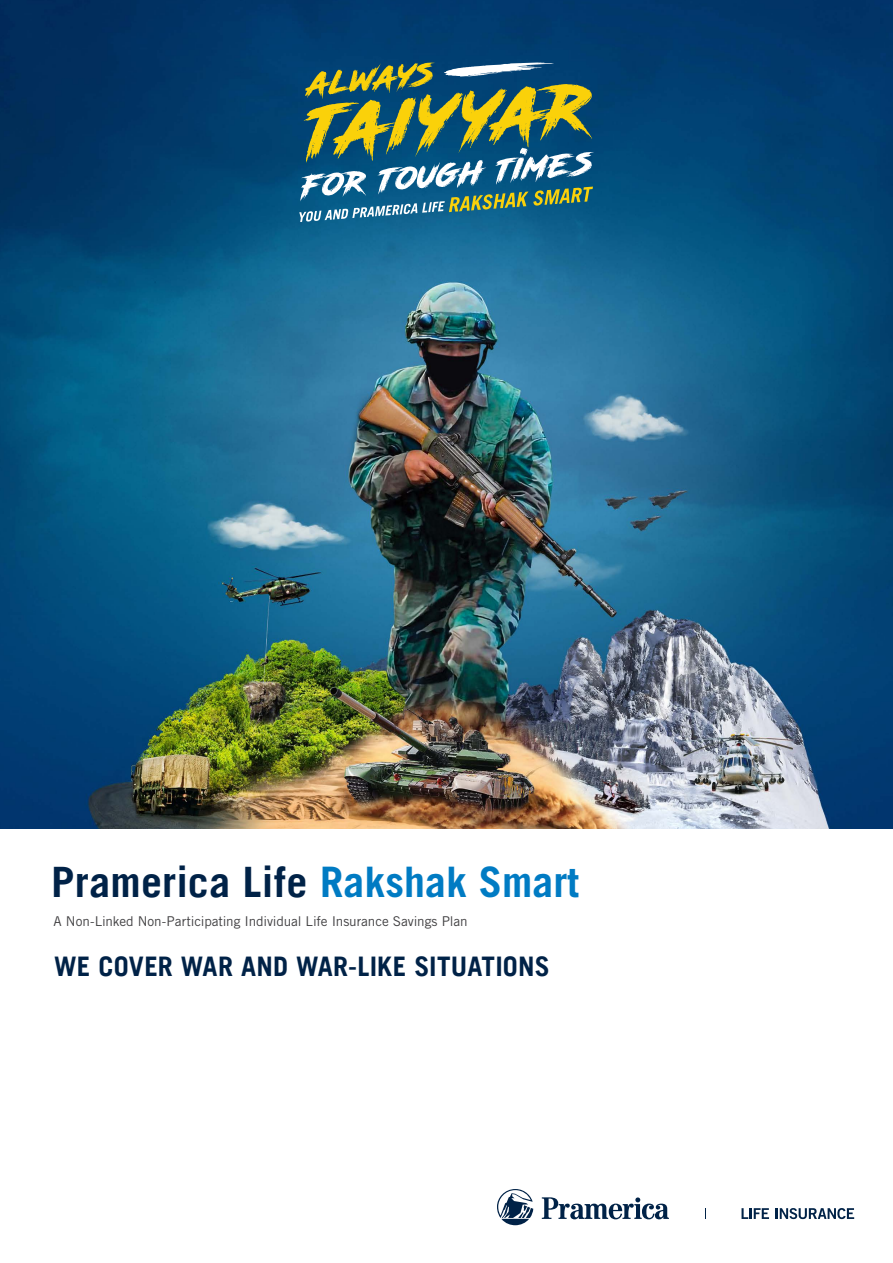
<style>
.page{position:relative;width:893px;height:1263px;background:#fff}
.page>*{position:absolute;margin:0;border:0;box-sizing:border-box;transform-origin:0 0}
.t1{font:700 42px "Trade Gothic LT";letter-spacing:.005em;color:#002247}
.t2{font:700 27px "Trade Gothic LT";letter-spacing:.005em;color:#002247}
.t3{font:13.5px "Trade Gothic LT Std";letter-spacing:-.005em;color:#414042}
.s1{font-family:"Trade Gothic LT Std";color:#007bc3}
</style>
<div class="page">
<img style="left:0;top:0;width:893px;height:828px">
<svg style="left:497px;top:1189px;width:36px;height:36px"></svg>
<svg style="left:542px;top:1197px;width:127px;height:22px"></svg>
<svg style="left:741px;top:1208px;width:28px;height:11px"></svg>
<svg style="left:776px;top:1208px;width:78px;height:11px"></svg>
<svg style="left:299px;top:62px;width:295px;height:160px;background:#4f7a71"></svg>
<h1 class="t1" style="left:51px;top:856px;width:530px">Pramerica Life <span class="s1">Rakshak Smart</span></h1>
<p class="t3" style="left:54px;top:913px;width:415px">A Non-Linked Non-Participating Individual Life Insurance Savings Plan</p>
<h2 class="t2" style="left:54px;top:950px;width:497px">WE COVER WAR AND WAR-LIKE SITUATIONS</h2>
</div>
